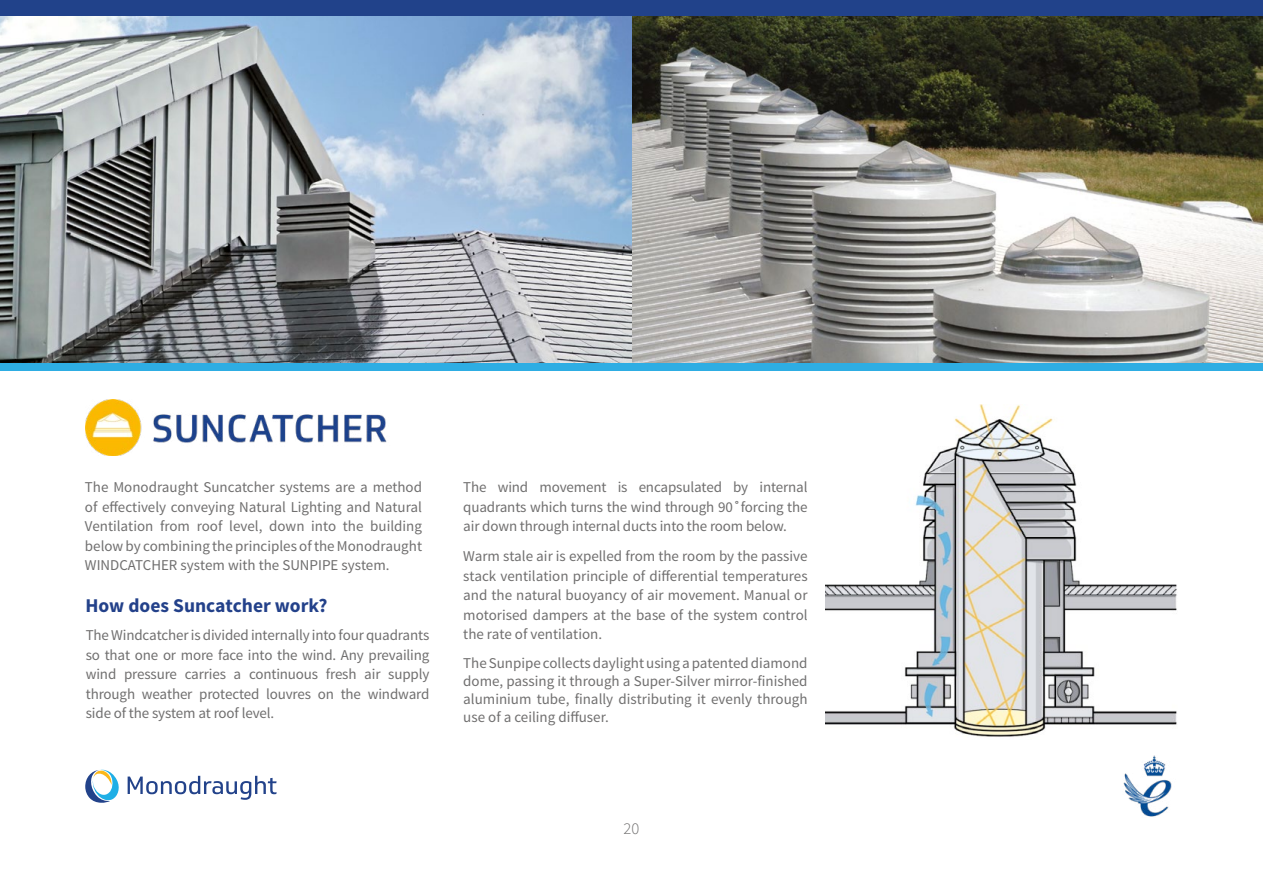
<style>
.page{position:relative;width:1263px;height:893px;background:#fff}
.page>*{position:absolute;margin:0;border:0;box-sizing:border-box;transform-origin:0 0}
.t1{font:700 19.5px "Source Sans Pro";color:#23418a}
.t2{font:300 16.5px "Source Sans Pro";color:#706f6f}
.t3{font:15px/19.5px "Source Sans Pro";color:#706f6f;text-align:justify}
.s1{font-weight:600}
</style>
<div class="page">
<div style="left:0;top:0;width:1263px;height:16px;background:#21428a"></div>
<svg style="left:85px;top:769px;width:34px;height:34px"></svg>
<svg style="left:128px;top:776px;width:149px;height:24px"></svg>
<img style="left:1123px;top:755px;width:49px;height:62px">
<img style="left:85px;top:399px;width:302px;height:56px">
<div style="left:0;top:362px;width:1263px;height:9px;background:#2eade3"></div>
<img style="left:826px;top:405px;width:351px;height:332px">
<img style="left:0;top:17px;width:1263px;height:345px">
<p class="t3" style="left:85px;top:478px;width:339px">The Monodraught Suncatcher systems are a method of effectively conveying Natural Lighting and Natural Ventilation from roof level, down into the building below by combining the principles of the Monodraught WINDCATCHER system with the SUNPIPE system.</p>
<h1 class="t1" style="left:85px;top:593px;width:244px">How does Suncatcher work?</h1>
<p class="t3" style="left:86px;top:626px;width:345px">The Windcatcher is divided internally into four quadrants so that one or more face into the wind. Any prevailing wind pressure carries a continuous fresh air supply through weather protected louvres on the windward side of the system at roof level.</p>
<p class="t3" style="left:463px;top:478px;width:346px">The wind movement is encapsulated by internal quadrants which turns the wind through 90<span class="s1">˚</span>forcing the air down through internal ducts into the room below.</p>
<p class="t3" style="left:463px;top:547px;width:346px">Warm stale air is expelled from the room by the passive stack ventilation principle of differential temperatures and the natural buoyancy of air movement. Manual or motorised dampers at the base of the system control the rate of ventilation.</p>
<p class="t3" style="left:463px;top:654px;width:346px;line-height:18px">The Sunpipe collects daylight using a patented diamond dome, passing it through a Super-Silver mirror-finished aluminium tube, finally distributing it evenly through use of a ceiling diffuser.</p>
<p class="t2" style="left:624px;top:819px;width:17px">20</p>
</div>
